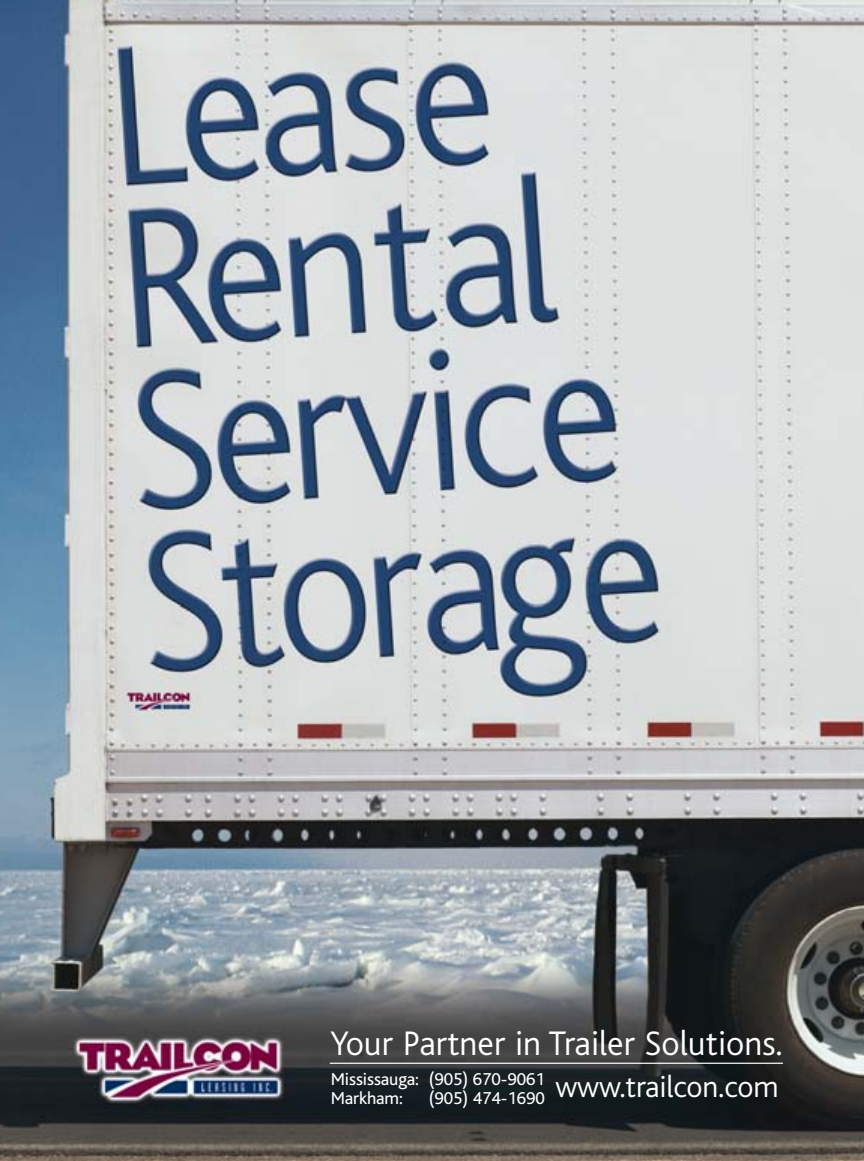
<style>
.page{position:relative;width:864px;height:1161px;background:#fff}
.page>*{position:absolute;margin:0;border:0;box-sizing:border-box;transform-origin:0 0}
.t1{font:300 35.7px "Bliss";color:#fff}
.t2{font:300 31.5px "Bliss";letter-spacing:-.005em;color:#fff}
.t3{font:18px/19.5px "Bliss";letter-spacing:-.005em;color:#fff}
</style>
<div class="page">
<img style="left:0;top:0;width:864px;height:1161px">
<p class="t1" style="left:330px;top:1025px;width:454px">Your Partner in Trailer Solutions.</p>
<p class="t3" style="left:331px;top:1069px;width:216px">Mississauga: (905) 670-9061<br>Markham:</p>
<p class="t2" style="left:429px;top:1070px;width:351px"><sub>(905)</sub> <sub>474-1690</sub> www.trailcon.com</p>
</div>
